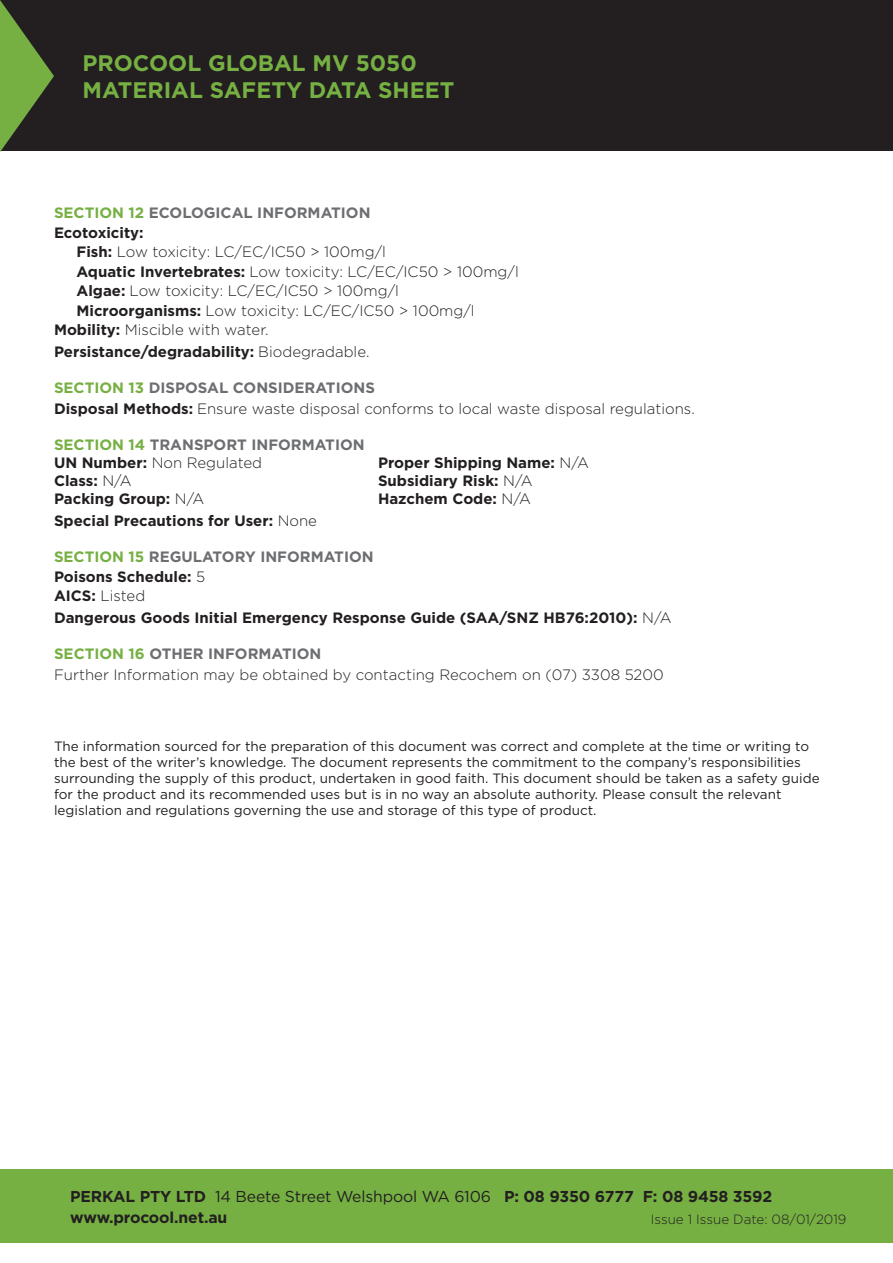
<style>
.page{position:relative;width:893px;height:1263px;background:#fff}
.page>*{position:absolute;margin:0;border:0;box-sizing:border-box;transform-origin:0 0}
.t1{font:700 22.5px/27px "Gotham";color:#76b043}
.t2{font:700 15.75px/20.4px "Gotham";letter-spacing:-.01em;color:#231f20}
.t3{font:300 15px/21.6px "Gotham";color:#231f20}
.t4{font:700 15px "Gotham";color:#231f20}
.t5{font:700 15px/19.5px "Gotham";color:#6d6e71}
.t6{font:13.5px/16.2px "Gotham";color:#231f20}
.t7{font:300 13.35px "Gotham";color:#231f20}
.s1{color:#76b043}
.s2{color:#231f20}
.s3{font-weight:700}
.s4{font-weight:300}
.s5{font-weight:700;color:#76b043}
.s6{font-weight:700;color:#6d6e71}
.s7{font-weight:300;color:#231f20}
.s8{font-weight:400}
</style>
<div class="page">
<div style="left:0;top:0;width:893px;height:151px;background:#231f20"></div>
<svg style="left:0;top:0;width:54px;height:152px"></svg>
<div style="left:0;top:1169px;width:893px;height:74px;background:#76b043"></div>
<h1 class="t1" style="left:82px;top:49px;width:373px">PROCOOL GLOBAL MV 5050<br>MATERIAL SAFETY DATA SHEET</h1>
<p class="t5" style="left:54px;top:203px;width:318px"><span class="s1">SECTION 12</span> ECOLOGICAL INFORMATION<br><span class="s2">Ecotoxicity:</span></p>
<p class="t3" style="left:76px;top:241px;width:311px"><span class="s3">Fish:</span> Low toxicity: LC/EC/IC50 &gt; 100mg/l</p>
<p class="t3" style="left:76px;top:260px;width:444px"><span class="s3">Aquatic Invertebrates:</span> Low toxicity: LC/EC/IC50 &gt; 100mg/l</p>
<p class="t3" style="left:77px;top:280px;width:324px"><span class="s3">Algae:</span> Low toxicity: LC/EC/IC50 &gt; 100mg/l</p>
<p class="t3" style="left:77px;top:299px;width:400px"><span class="s3">Microorganisms:</span> Low toxicity: LC/EC/IC50 &gt; 100mg/l</p>
<p class="t3" style="left:54px;top:319px;width:216px"><span class="s3">Mobility:</span> Miscible with water.</p>
<p class="t4" style="left:54px;top:343px;width:317px">Persistance/degradability: <span class="s4">Biodegradable.</span></p>
<p class="t3" style="left:54px;top:377px;width:642px"><span class="s5">SECTION 13</span> <span class="s6">DISPOSAL CONSIDERATIONS<br></span><span class="s3">Disposal Methods:</span> Ensure waste disposal conforms to local waste disposal regulations.</p>
<p class="t5" style="left:54px;top:436px;width:312px;line-height:18px"><span class="s1">SECTION 14</span> TRANSPORT INFORMATION<br><span class="s2">UN Number:</span> <span class="s7">Non Regulated</span></p>
<p class="t4" style="left:378px;top:454px;width:212px">Proper Shipping Name: <span class="s4">N/A</span></p>
<p class="t4" style="left:54px;top:472px;width:79px">Class: <span class="s4">N/A</span></p>
<p class="t4" style="left:378px;top:472px;width:156px">Subsidiary Risk: <span class="s4">N/A</span></p>
<p class="t4" style="left:54px;top:490px;width:152px">Packing Group: <span class="s4">N/A</span></p>
<p class="t4" style="left:378px;top:490px;width:154px">Hazchem Code: <span class="s4">N/A</span></p>
<p class="t4" style="left:54px;top:512px;width:265px">Special Precautions for User: <span class="s4">None</span></p>
<p class="t5" style="left:54px;top:547px;width:321px"><span class="s1">SECTION 15</span> REGULATORY INFORMATION<br><span class="s2">Poisons Schedule:</span> <span class="s7">5<br></span><span class="s2">AICS:</span> <span class="s7">Listed</span></p>
<p class="t4" style="left:54px;top:609px;width:619px">Dangerous Goods Initial Emergency Response Guide (SAA/SNZ HB76:2010): <span class="s4">N/A</span></p>
<p class="t3" style="left:54px;top:642px;width:611px"><span class="s5">SECTION 16</span> <span class="s6">OTHER INFORMATION<br></span>Further Information may be obtained by contacting Recochem on (07) 3308 5200</p>
<p class="t6" style="left:54px;top:737px;width:767px">The information sourced for the preparation of this document was correct and complete at the time or writing to the best of the writer’s knowledge. The document represents the commitment to the company’s responsibilities surrounding the supply of this product, undertaken in good faith. This document should be taken as a safety guide for the product and its recommended uses but is in no way an absolute authority. Please consult the relevant legislation and regulations governing the use and storage of this type of product.</p>
<p class="t2" style="left:70px;top:1186px;width:703px">PERKAL PTY LTD <span class="s8">14 Beete Street Welshpool WA 6106</span> P: 08 9350 6777 F: 08 9458 3592 www.procool.net.au</p>
<p class="t7" style="left:651px;top:1211px;width:197px">Issue 1 Issue Date: 08/01/2019</p>
</div>
